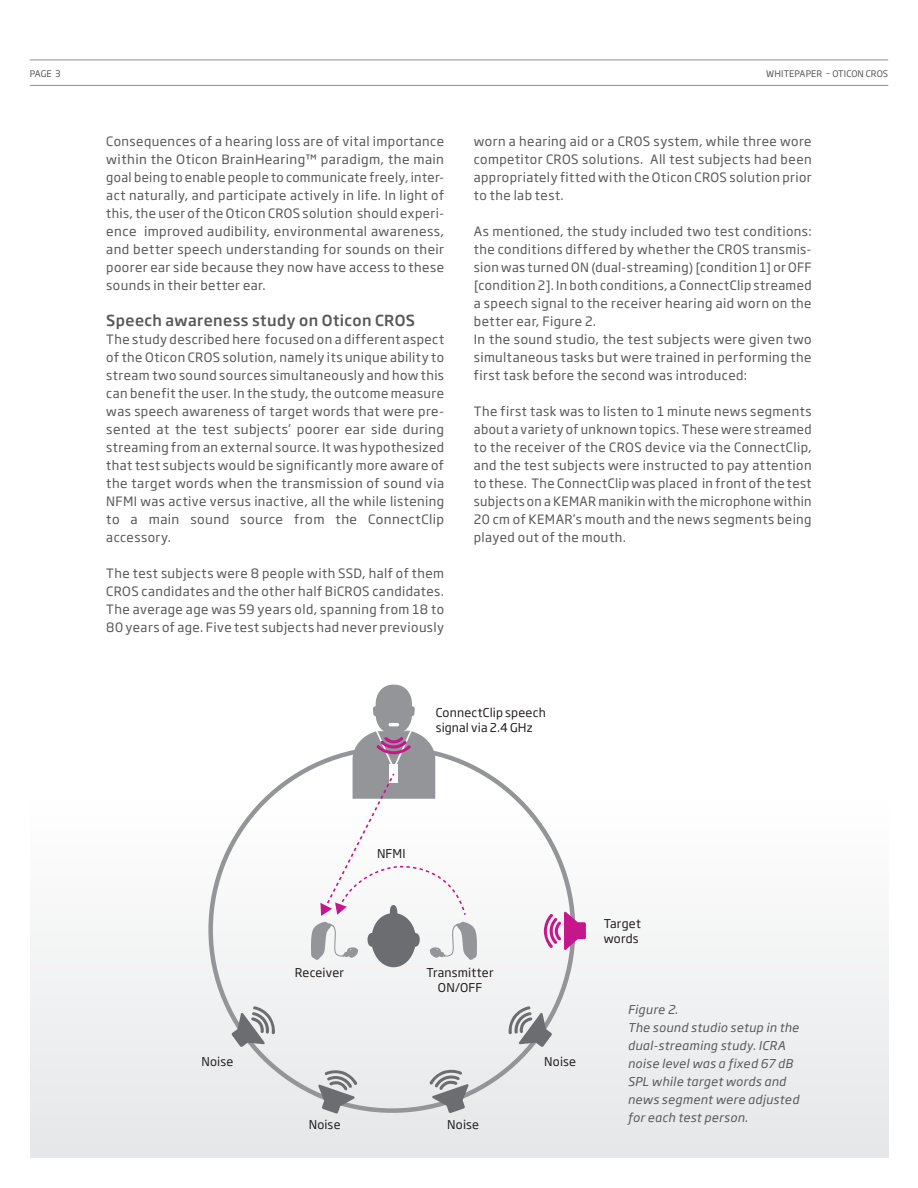
<style>
.page{position:relative;width:918px;height:1188px;background:#fff}
.page>*{position:absolute;margin:0;border:0;box-sizing:border-box;transform-origin:0 0}
.whitePaperSubhead{font:500 15px "Soho Gothic Pro";letter-spacing:.025em;color:#57585a}
.WhitePaperBody{font:12.75px/18px "Soho Gothic Pro";letter-spacing:.035em;color:#57585a;text-align:justify}
.t1{font:italic 12px/18px "Soho Gothic Pro";letter-spacing:.03em;color:#57585a}
.Illustration_Text_8{font:12px "Soho Gothic Pro";letter-spacing:.015em;color:#231f20}
.t2{font:9px "Soho Gothic Pro";letter-spacing:.015em;color:#57585a}
</style>
<div class="page">
<div style="left:30px;top:801px;width:858px;height:357px;background:#f1f2f3"></div>
<svg style="left:544px;top:912px;width:42px;height:38px"></svg>
<svg style="left:508px;top:1006px;width:44px;height:41px"></svg>
<svg style="left:430px;top:1069px;width:39px;height:44px"></svg>
<svg style="left:231px;top:1006px;width:44px;height:41px"></svg>
<svg style="left:318px;top:1070px;width:39px;height:44px"></svg>
<svg style="left:311px;top:685px;width:166px;height:282px"></svg>
<hr style="left:30px;top:85px;width:858px;height:1px;background:#928e8b">
<hr style="left:30px;top:60px;width:858px;height:1px;background:#928e8b">
<p class="t2" style="left:30px;top:66px;width:32px">PAGE 3</p>
<p class="t2" style="left:766px;top:66px;width:123px">WHITEPAPER – OTICON CROS</p>
<p class="WhitePaperBody" style="left:106px;top:132px;width:339px">Consequences of a hearing loss are of vital importance within the Oticon BrainHearing™ paradigm, the main goal being to enable people to communicate freely, inter&shy;act naturally, and participate actively in life. In light of this, the user of the Oticon CROS solution should experi&shy;ence improved audibility, environmental awareness, and better speech understanding for sounds on their poorer ear side because they now have access to these sounds in their better ear.</p>
<p class="whitePaperSubhead" style="left:106px;top:309px;width:310px">Speech awareness study on Oticon CROS</p>
<p class="WhitePaperBody" style="left:106px;top:330px;width:339px">The study described here focused on a different aspect of the Oticon CROS solution, namely its unique ability to stream two sound sources simultaneously and how this can benefit the user. In the study, the outcome measure was speech awareness of target words that were pre&shy;sented at the test subjects’ poorer ear side during streaming from an external source. It was hypothesized that test subjects would be significantly more aware of the target words when the transmission of sound via NFMI was active versus inactive, all the while listening to a main sound source from the ConnectClip accessory.</p>
<p class="WhitePaperBody" style="left:106px;top:564px;width:339px">The test subjects were 8 people with SSD, half of them CROS candidates and the other half BiCROS candidates.<br>The average age was 59 years old, spanning from 18 to 80 years of age. Five test subjects had never previously</p>
<p class="WhitePaperBody" style="left:474px;top:132px;width:339px">worn a hearing aid or a CROS system, while three wore competitor CROS solutions. All test subjects had been appropriately fitted with the Oticon CROS solution prior to the lab test.</p>
<p class="WhitePaperBody" style="left:474px;top:222px;width:339px">As mentioned, the study included two test conditions: the conditions differed by whether the CROS transmis&shy;sion was turned ON (dual-streaming) [condition 1] or OFF [condition 2]. In both conditions, a ConnectClip streamed a speech signal to the receiver hearing aid worn on the better ear, Figure 2.</p>
<p class="WhitePaperBody" style="left:474px;top:330px;width:339px">In the sound studio, the test subjects were given two simultaneous tasks but were trained in performing the first task before the second was introduced:</p>
<p class="WhitePaperBody" style="left:474px;top:402px;width:339px">The first task was to listen to 1 minute news segments about a variety of unknown topics. These were streamed to the receiver of the CROS device via the ConnectClip, and the test subjects were instructed to pay attention to these. The ConnectClip was placed in front of the test subjects on a KEMAR manikin with the microphone within 20 cm of KEMAR’s mouth and the news segments being played out of the mouth.</p>
<p class="Illustration_Text_8" style="left:436px;top:703px;width:112px">ConnectClip speech</p>
<p class="Illustration_Text_8" style="left:436px;top:718px;width:98px">signal via 2.4 GHz</p>
<p class="Illustration_Text_8" style="left:377px;top:845px;width:30px">NFMI</p>
<p class="Illustration_Text_8" style="left:295px;top:964px;width:51px">Receiver</p>
<p class="Illustration_Text_8" style="left:427px;top:964px;width:68px">Transmitter</p>
<p class="Illustration_Text_8" style="left:438px;top:979px;width:46px">ON/OFF</p>
<p class="Illustration_Text_8" style="left:202px;top:1052px;width:33px">Noise</p>
<p class="Illustration_Text_8" style="left:544px;top:1052px;width:33px">Noise</p>
<p class="Illustration_Text_8" style="left:309px;top:1116px;width:33px">Noise</p>
<p class="Illustration_Text_8" style="left:447px;top:1116px;width:33px">Noise</p>
<p class="Illustration_Text_8" style="left:604px;top:914px;width:38px">Target</p>
<p class="Illustration_Text_8" style="left:604px;top:929px;width:36px">words</p>
<p class="t1" style="left:628px;top:1000px;width:52px">Figure 2.</p>
<p class="t1" style="left:628px;top:1018px;width:173px">The sound studio setup in the dual-streaming study. ICRA noise level was a fixed 67 dB<br>SPL while target words and news segment were adjusted for each test person.</p>
</div>
